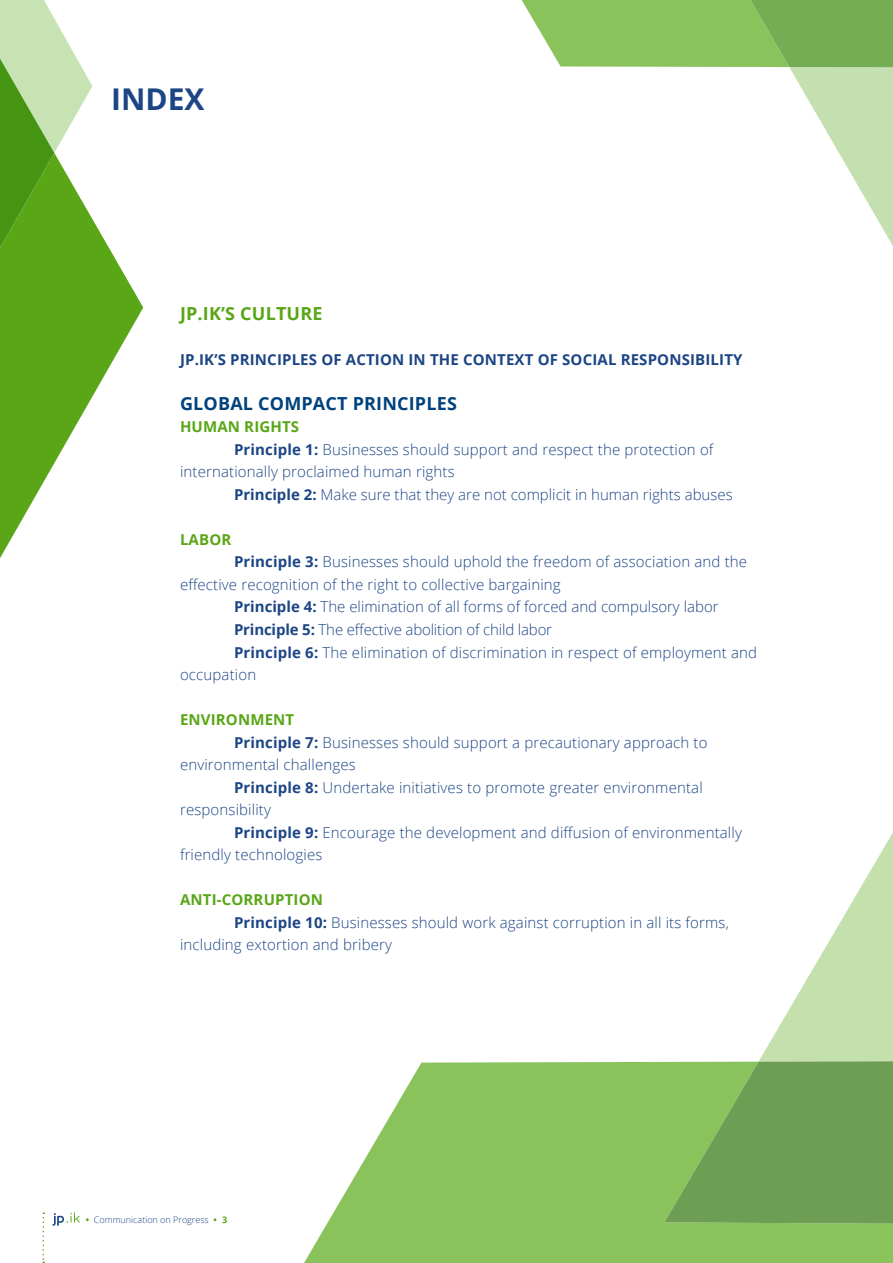
<style>
.page{position:relative;width:893px;height:1263px;background:#fff}
.page>*{position:absolute;margin:0;border:0;box-sizing:border-box;transform-origin:0 0}
.t1{font:700 30px "Open Sans";color:#1c4585}
.t2{font:700 18px "Open Sans";letter-spacing:.01em;color:#01427c}
.t3{font:700 18px "Open Sans";letter-spacing:.01em;color:#59a617}
.t4{font:300 15px/22.5px "Open Sans";letter-spacing:.01em;color:#1c4585}
.t5{font:700 15px "Open Sans";letter-spacing:.01em;color:#1c4585}
.t6{font:300 15px "Open Sans";letter-spacing:-.01em;color:#1c4585}
.t7{font:700 15px "Open Sans";letter-spacing:.01em;color:#59a617}
.t8{font:300 9px "Open Sans";color:#1c4585}
.s1{font-weight:700}
.s2{font-weight:700;color:#59a617}
</style>
<div class="page">
<svg style="left:43px;top:1212px;width:1px;height:51px"></svg>
<svg style="left:53px;top:1212px;width:27px;height:14px"></svg>
<svg style="left:304px;top:1062px;width:589px;height:201px;fill:#8ac25c"></svg>
<svg style="left:664px;top:832px;width:229px;height:392px"></svg>
<svg style="left:521px;top:0;width:372px;height:246px"></svg>
<svg style="left:0;top:218px;width:143px;height:340px;fill:#5ea81e"></svg>
<svg style="left:0;top:0;width:92px;height:304px"></svg>
<p class="t1" style="left:111px;top:78px;width:95px">INDEX</p>
<p class="t3" style="left:180px;top:301px;width:144px">JP.IK’S CULTURE</p>
<p class="t5" style="left:180px;top:349px;width:564px">JP.IK’S PRINCIPLES OF ACTION IN THE CONTEXT OF SOCIAL RESPONSIBILITY</p>
<p class="t2" style="left:180px;top:391px;width:278px">GLOBAL COMPACT PRINCIPLES</p>
<p class="t7" style="left:180px;top:416px;width:121px">HUMAN RIGHTS</p>
<p class="t4" style="left:180px;top:438px;width:535px;text-indent:54px"><span class="s1">Principle 1:</span> Businesses should support and respect the protection of internationally proclaimed human rights</p>
<p class="t4" style="left:234px;top:483px;width:500px"><span class="s1">Principle 2:</span> Make sure that they are not complicit in human rights abuses</p>
<p class="t7" style="left:180px;top:529px;width:53px">LABOR</p>
<p class="t4" style="left:180px;top:550px;width:569px;text-indent:54px"><span class="s1">Principle 3:</span> Businesses should uphold the freedom of association and the effective recognition of the right to collective bargaining</p>
<p class="t4" style="left:234px;top:595px;width:486px"><span class="s1">Principle 4:</span> The elimination of all forms of forced and compulsory labor</p>
<p class="t6" style="left:234px;top:619px;width:320px"><span class="s1">Principle 5:</span> The effective abolition of child labor</p>
<p class="t4" style="left:180px;top:640px;width:579px;text-indent:54px"><span class="s1">Principle 6:</span> The elimination of discrimination in respect of employment and occupation</p>
<p class="t7" style="left:180px;top:709px;width:116px">ENVIRONMENT</p>
<p class="t4" style="left:180px;top:730px;width:529px;text-indent:54px"><span class="s1">Principle 7:</span> Businesses should support a precautionary approach to environmental challenges</p>
<p class="t4" style="left:180px;top:775px;width:524px;text-indent:54px"><span class="s1">Principle 8:</span> Undertake initiatives to promote greater environmental responsibility</p>
<p class="t4" style="left:180px;top:820px;width:563px;text-indent:54px"><span class="s1">Principle 9:</span> Encourage the development and diffusion of environmentally friendly technologies</p>
<p class="t7" style="left:180px;top:889px;width:144px">ANTI-CORRUPTION</p>
<p class="t4" style="left:180px;top:910px;width:550px;text-indent:54px"><span class="s1">Principle 10:</span> Businesses should work against corruption in all its forms, including extortion and bribery</p>
<p class="t8" style="left:86px;top:1213px;width:143px"><span class="s2">•</span> Communication on Progress <span class="s2">• 3</span></p>
</div>
